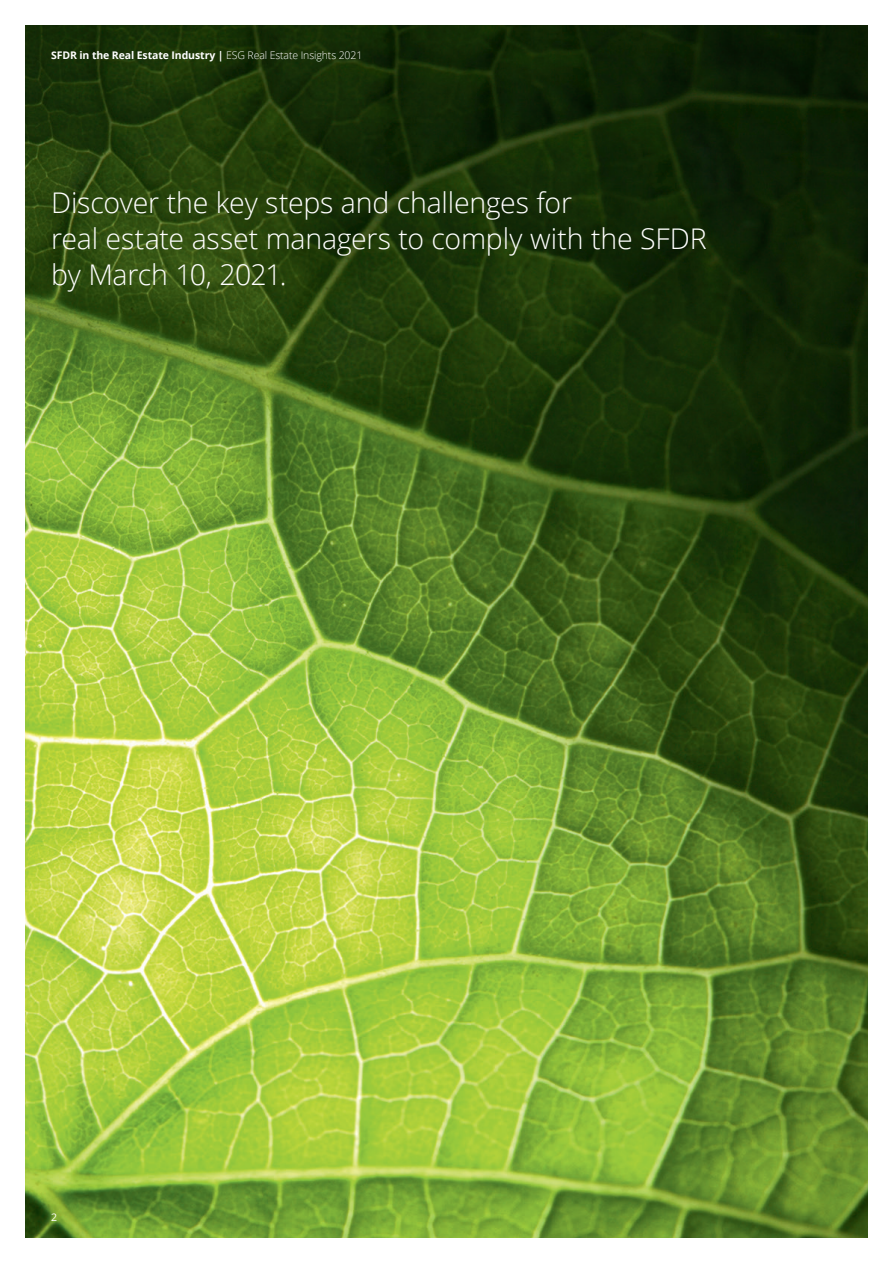
<style>
.page{position:relative;width:893px;height:1263px;background:#fff}
.page>*{position:absolute;margin:0;border:0;box-sizing:border-box;transform-origin:0 0}
.t1{font:300 28.5px/36px "Open Sans";letter-spacing:-.01em;color:#fff}
.t2{font:700 10.5px "Open Sans";letter-spacing:-.01em;color:#fff}
.t3{font:10.5px "Open Sans";color:#fff}
.s1{font-weight:300}
</style>
<div class="page">
<img style="left:26px;top:26px;width:841px;height:1211px">
<p class="t2" style="left:51px;top:48px;width:313px">SFDR in the Real Estate Industry | <span class="s1">ESG Real Estate Insights 2021</span></p>
<p class="t1" style="left:51px;top:184px;width:657px">Discover the key steps and challenges for<br>real estate asset managers to comply with the SFDR by March 10, 2021.</p>
<p class="t3" style="left:51px;top:1210px;width:8px">2</p>
</div>
